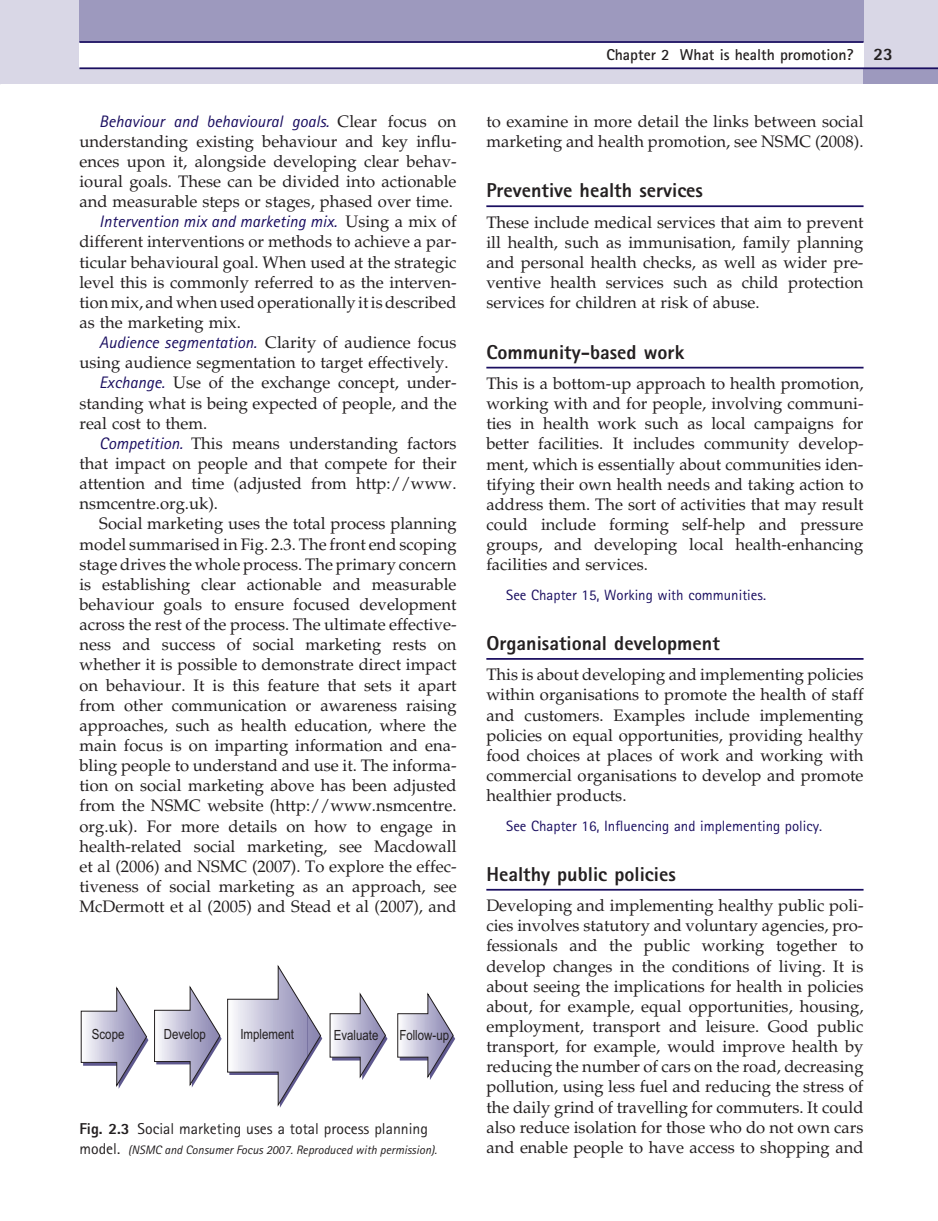
<style>
.page{position:relative;width:938px;height:1221px;background:#fff}
.page>*{position:absolute;margin:0;border:0;box-sizing:border-box;transform-origin:0 0}
.t1{font:800 20.12px "Rotis Sans Serif";color:#231f20}
.t2{font:16.62px/20.1px "Palatino";color:#231f20;text-align:justify}
.t3{font:italic 16.62px "Rotis Sans Serif";color:#1a0e60}
.t4{font:15.75px "Rotis Sans Serif";color:#231f20}
.t5{font:700 15.75px "Rotis Sans Serif";color:#231f20}
.t6{font:14.88px "Rotis Sans Serif";color:#1a0e60}
.t7{font:14px "Arial Narrow";color:#231f20}
.t8{font:italic 12.25px "Rotis Sans Serif";color:#231f20}
.s1{font-family:"Palatino";font-style:normal;color:#231f20}
.s2{font-family:"Rotis Sans Serif";font-style:italic;color:#1a0e60}
.s3{font-weight:800}
.s4{font-style:normal;font-size:15.75px}
.s5{font-weight:800;font-size:17.5px}
</style>
<div class="page">
<div style="left:0;top:0;width:938px;height:84px;background:#d9d7e6"></div>
<div style="left:79px;top:0;width:784px;height:42px;background:#9d99be"></div>
<div style="left:79px;top:42px;width:784px;height:26px;background:#fff"></div>
<div style="left:863px;top:68px;width:75px;height:16px;background:#9d99be"></div>
<hr style="left:79px;top:67px;width:859px;height:2px;background:#1a0e60">
<hr style="left:79px;top:41px;width:784px;height:2px;background:#1a0e60">
<hr style="left:486px;top:205px;width:377px;height:2px;background:#1a0e60">
<hr style="left:486px;top:367px;width:377px;height:1px;background:#1a0e60">
<hr style="left:486px;top:658px;width:377px;height:1px;background:#1a0e60">
<hr style="left:486px;top:888px;width:377px;height:2px;background:#1a0e60">
<svg style="left:81px;top:986px;width:67px;height:102px"></svg>
<svg style="left:154px;top:965px;width:168px;height:142px"></svg>
<svg style="left:397px;top:992px;width:58px;height:87px"></svg>
<svg style="left:329px;top:992px;width:58px;height:87px"></svg>
<p class="t3" style="left:99px;top:111px;width:359px">Behaviour and behavioural goals. <span class="s1">Clear focus on</span></p>
<p class="t2" style="left:79px;top:131px;width:379px">understanding existing behaviour and key influ&shy;ences upon it, alongside developing clear behav&shy;ioural goals. These can be divided into actionable and measurable steps or stages, phased over time.</p>
<p class="t3" style="left:99px;top:212px;width:359px">Intervention mix and marketing mix. <span class="s1">Using a mix of</span></p>
<p class="t2" style="left:79px;top:232px;width:379px">different interventions or methods to achieve a par&shy;ticular behavioural goal. When used at the strategic level this is commonly referred to as the interven&shy;tion mix, and when used operationally it is described as the marketing mix.</p>
<p class="t2" style="left:99px;top:333px;width:359px"><span class="s2">Audience segmentation.</span> Clarity of audience focus</p>
<p class="t2" style="left:79px;top:353px;width:371px">using audience segmentation to target effectively.</p>
<p class="t2" style="left:99px;top:373px;width:359px"><span class="s2">Exchange.</span> Use of the exchange concept, under-</p>
<p class="t2" style="left:79px;top:393px;width:379px">standing what is being expected of people, and the</p>
<p class="t2" style="left:79px;top:413px;width:129px">real cost to them.</p>
<p class="t2" style="left:99px;top:433px;width:359px"><span class="s2">Competition.</span> This means understanding factors</p>
<p class="t2" style="left:79px;top:453px;width:378px">that impact on people and that compete for their</p>
<p class="t2" style="left:79px;top:473px;width:379px">attention and time (adjusted from http://www.</p>
<p class="t2" style="left:79px;top:494px;width:140px">nsmcentre.org.uk).</p>
<p class="t2" style="left:99px;top:514px;width:359px">Social marketing uses the total process planning</p>
<p class="t2" style="left:79px;top:534px;width:379px">model summarised in Fig. 2.3. The front end scoping</p>
<p class="t2" style="left:79px;top:554px;width:378px">stage drives the whole process. The primary concern</p>
<p class="t2" style="left:79px;top:574px;width:378px">is establishing clear actionable and measurable</p>
<p class="t2" style="left:79px;top:594px;width:379px">behaviour goals to ensure focused development</p>
<p class="t2" style="left:79px;top:614px;width:379px">across the rest of the process. The ultimate effective-</p>
<p class="t2" style="left:79px;top:635px;width:378px">ness and success of social marketing rests on</p>
<p class="t2" style="left:79px;top:655px;width:378px">whether it is possible to demonstrate direct impact</p>
<p class="t2" style="left:79px;top:675px;width:379px">on behaviour. It is this feature that sets it apart</p>
<p class="t2" style="left:79px;top:695px;width:379px">from other communication or awareness raising</p>
<p class="t2" style="left:79px;top:715px;width:379px">approaches, such as health education, where the</p>
<p class="t2" style="left:79px;top:735px;width:378px">main focus is on imparting information and ena-</p>
<p class="t2" style="left:79px;top:755px;width:378px">bling people to understand and use it. The informa-</p>
<p class="t2" style="left:79px;top:775px;width:378px">tion on social marketing above has been adjusted</p>
<p class="t2" style="left:79px;top:796px;width:379px">from the NSMC website (http://www.nsmcentre.</p>
<p class="t2" style="left:79px;top:816px;width:379px">org.uk). For more details on how to engage in</p>
<p class="t2" style="left:79px;top:836px;width:379px">health-related social marketing, see Macdowall</p>
<p class="t2" style="left:79px;top:856px;width:378px">et al (2006) and NSMC (2007). To explore the effec-</p>
<p class="t2" style="left:79px;top:876px;width:379px">tiveness of social marketing as an approach, see</p>
<p class="t2" style="left:79px;top:896px;width:379px">McDermott et al (2005) and Stead et al (2007), and</p>
<p class="t7" style="left:92px;top:1026px;width:34px">Scope</p>
<p class="t7" style="left:164px;top:1026px;width:44px">Develop</p>
<p class="t7" style="left:240px;top:1026px;width:55px">Implement</p>
<p class="t7" style="left:334px;top:1026px;width:46px">Evaluate</p>
<p class="t7" style="left:399px;top:1027px;width:51px">Follow-up</p>
<p class="t4" style="left:79px;top:1119px;width:350px"><span class="s3">Fig. 2.3</span> Social marketing uses a total process planning</p>
<p class="t8" style="left:79px;top:1142px;width:359px"><span class="s4">model.</span> (NSMC and Consumer Focus 2007. Reproduced with permission).</p>
<p class="t5" style="left:606px;top:44px;width:288px">Chapter 2 What is health promotion? <span class="s5">23</span></p>
<p class="t2" style="left:486px;top:111px;width:378px">to examine in more detail the links between social marketing and health promotion, see NSMC (2008).</p>
<p class="t1" style="left:486px;top:178px;width:218px">Preventive health services</p>
<p class="t2" style="left:486px;top:212px;width:379px">These include medical services that aim to prevent ill health, such as immunisation, family planning and personal health checks, as well as wider pre&shy;ventive health services such as child protection services for children at risk of abuse.</p>
<p class="t1" style="left:486px;top:339px;width:199px">Community-based work</p>
<p class="t2" style="left:486px;top:373px;width:379px">This is a bottom-up approach to health promotion, working with and for people, involving communi&shy;ties in health work such as local campaigns for better facilities. It includes community develop&shy;ment, which is essentially about communities iden&shy;tifying their own health needs and taking action to address them. The sort of activities that may result could include forming self-help and pressure groups, and developing local health-enhancing facilities and services.</p>
<p class="t6" style="left:506px;top:586px;width:261px">See Chapter 15, Working with communities.</p>
<p class="t1" style="left:486px;top:630px;width:235px">Organisational development</p>
<p class="t2" style="left:486px;top:664px;width:379px">This is about developing and implementing policies within organisations to promote the health of staff and customers. Examples include implementing policies on equal opportunities, providing healthy food choices at places of work and working with commercial organisations to develop and promote healthier products.</p>
<p class="t6" style="left:506px;top:817px;width:317px">See Chapter 16, Influencing and implementing policy.</p>
<p class="t1" style="left:486px;top:861px;width:191px">Healthy public policies</p>
<p class="t2" style="left:486px;top:895px;width:379px">Developing and implementing healthy public poli&shy;cies involves statutory and voluntary agencies, pro&shy;fessionals and the public working together to develop changes in the conditions of living. It is about seeing the implications for health in policies about, for example, equal opportunities, housing, employment, transport and leisure. Good public transport, for example, would improve health by reducing the number of cars on the road, decreasing pollution, using less fuel and reducing the stress of the daily grind of travelling for commuters. It could also reduce isolation for those who do not own cars and enable people to have access to shopping and</p>
</div>
